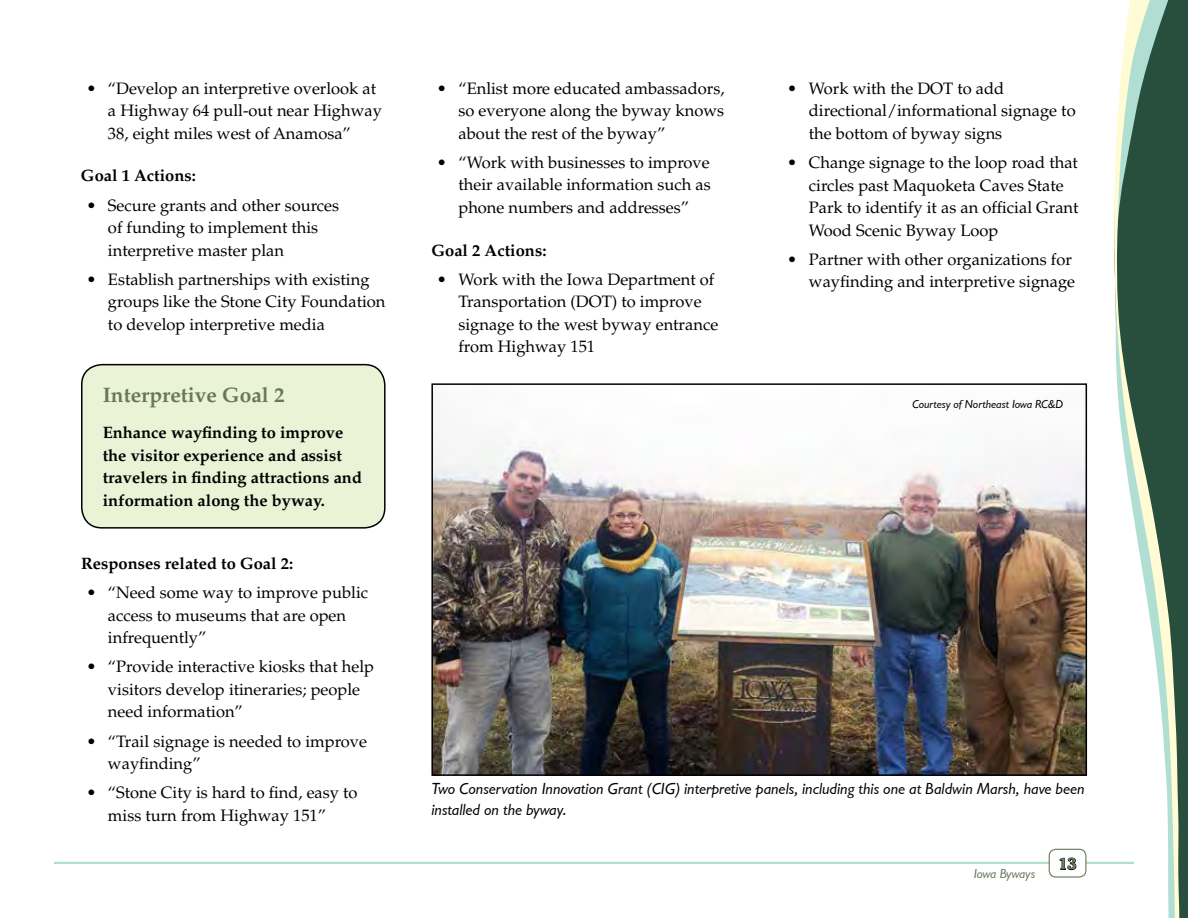
<style>
.page{position:relative;width:1188px;height:918px;background:#fff}
.page>*{position:absolute;margin:0;border:0;box-sizing:border-box;transform-origin:0 0}
.t1{font:700 21px "Palatino";color:#687857}
.t2{font:16.5px/22.5px "Palatino";color:#000}
.t3{font:700 16.5px/22.5px "Palatino";color:#000}
.t4{font:16.5px/21px "Garrison Sans ITALIC";color:#000}
.t5{font:700 16.5px "Cheltenham BT";color:#687857}
.t6{font:13.5px "Garrison Sans ITALIC";letter-spacing:-.015em;color:#687857}
.t7{font:12px "Garrison Sans ITALIC";color:#000}
</style>
<div class="page">
<hr style="left:54px;top:862px;width:1080px;height:2px;background:#b1ded3">
<div style="left:1049px;top:849px;width:37px;height:28px;background:#fff;border-radius:7px"></div>
<div style="left:1049px;top:849px;width:37px;height:29px;border:1px solid #687857;border-radius:7px"></div>
<svg style="left:1059px;top:857px;width:18px;height:13px"></svg>
<img style="left:434px;top:441px;width:650px;height:332px">
<div style="left:431px;top:383px;width:656px;height:393px;border:2px solid #000"></div>
<div style="left:82px;top:365px;width:303px;height:163px;background:#eaf3d5;border-radius:20px"></div>
<div style="left:81px;top:364px;width:305px;height:165px;border:2px solid #000;border-radius:20px"></div>
<div style="left:1180px;top:0;width:8px;height:918px;background:#284f3e"></div>
<svg style="left:1112px;top:0;width:68px;height:918px;fill:#284f3e"></svg>
<svg style="left:1115px;top:293px;width:60px;height:625px"></svg>
<p class="t2" style="left:108px;top:77px;width:275px;text-indent:-22px">• “Develop an interpretive overlook at a Highway 64 pull-out near Highway<br>38, eight miles west of Anamosa”</p>
<p class="t3" style="left:81px;top:165px;width:117px">Goal 1 Actions:</p>
<p class="t2" style="left:108px;top:194px;width:233px;text-indent:-22px">• Secure grants and other sources of funding to implement this interpretive master plan</p>
<p class="t2" style="left:108px;top:268px;width:279px;text-indent:-22px">• Establish partnerships with existing groups like the Stone City Foundation to develop interpretive media</p>
<p class="t1" style="left:103px;top:383px;width:183px">Interpretive Goal 2</p>
<p class="t3" style="left:103px;top:422px;width:261px">Enhance wayfinding to improve the visitor experience and assist travelers in finding attractions and information along the byway.</p>
<p class="t3" style="left:81px;top:552px;width:214px">Responses related to Goal 2:</p>
<p class="t2" style="left:108px;top:582px;width:262px;text-indent:-22px">• “Need some way to improve public access to museums that are open infrequently”</p>
<p class="t2" style="left:108px;top:656px;width:268px;text-indent:-22px">• “Provide interactive kiosks that help visitors develop itineraries; people need information”</p>
<p class="t2" style="left:108px;top:730px;width:261px;text-indent:-22px">• “Trail signage is needed to improve wayfinding”</p>
<p class="t2" style="left:86px;top:782px;width:273px;text-align:center">• “Stone City is hard to find, easy to miss turn from Highway 151”</p>
<p class="t2" style="left:458px;top:77px;width:268px;text-align:justify;text-indent:-22px">• “Enlist more educated ambassadors, so everyone along the byway knows about the rest of the byway”</p>
<p class="t2" style="left:458px;top:151px;width:254px;text-align:justify;text-indent:-22px">• “Work with businesses to improve their available information such as phone numbers and addresses”</p>
<p class="t3" style="left:431px;top:239px;width:117px">Goal 2 Actions:</p>
<p class="t2" style="left:458px;top:268px;width:261px;text-indent:-22px">• Work with the Iowa Department of<br>Transportation (DOT) to improve signage to the west byway entrance from Highway 151</p>
<p class="t2" style="left:809px;top:77px;width:268px;text-indent:-22px">• Work with the DOT to add directional/informational signage to the bottom of byway signs</p>
<p class="t2" style="left:809px;top:151px;width:271px;text-indent:-22px">• Change signage to the loop road that circles past Maquoketa Caves State Park to identify it as an official Grant Wood Scenic Byway Loop</p>
<p class="t2" style="left:787px;top:248px;width:289px;text-align:right">• Partner with other organizations for wayfinding and interpretive signage</p>
<p class="t7" style="left:912px;top:398px;width:152px">Courtesy of Northeast Iowa RC&amp;D</p>
<p class="t4" style="left:431px;top:779px;width:655px">Two Conservation Innovation Grant (CIG) interpretive panels, including this one at Baldwin Marsh, have been installed on the byway.</p>
<p class="t6" style="left:974px;top:866px;width:63px">Iowa Byways</p>
<p class="t5" style="left:1058px;top:853px;width:20px">13</p>
</div>
